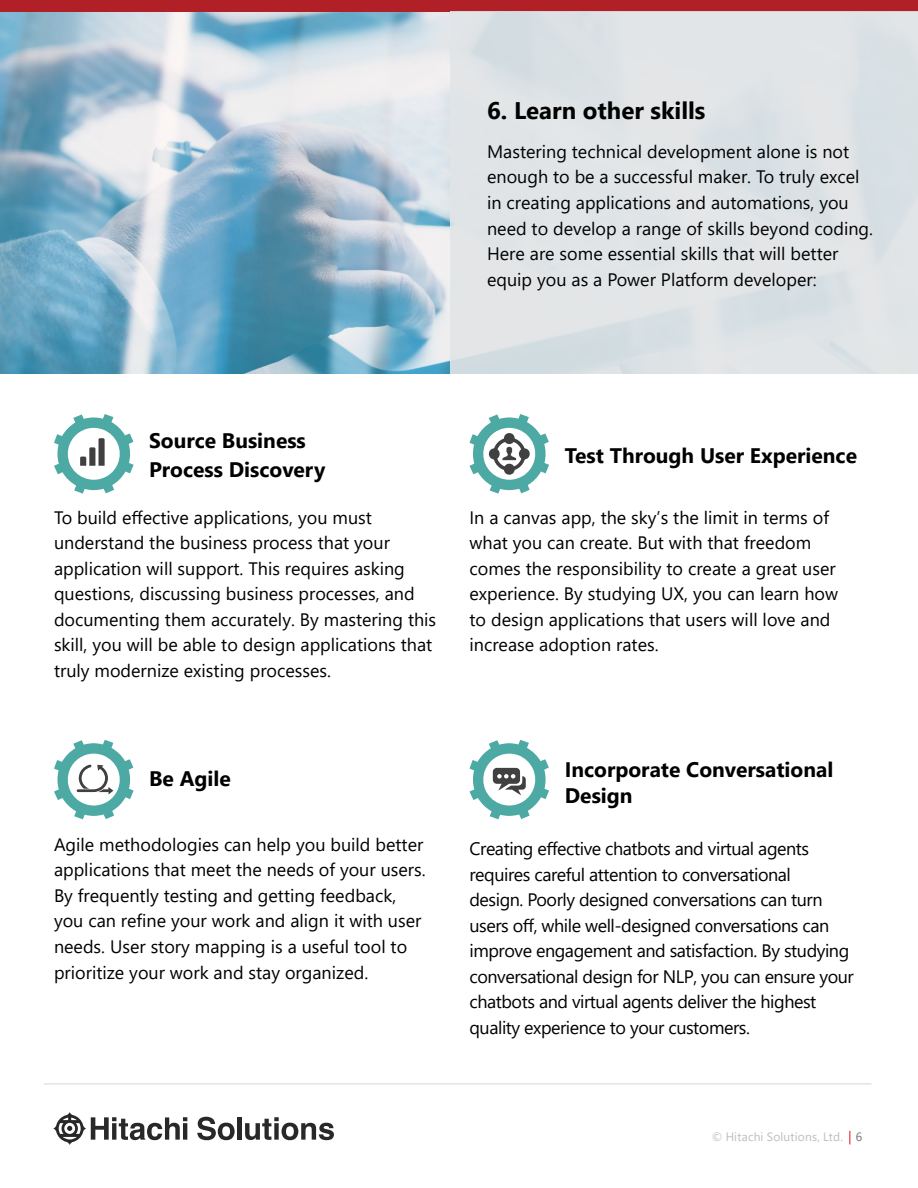
<style>
.page{position:relative;width:918px;height:1188px;background:#fff}
.page>*{position:absolute;margin:0;border:0;box-sizing:border-box;transform-origin:0 0}
.t1{font:700 24px "Segoe UI";color:#000101}
.t2{font:700 21px/28.5px "Segoe UI";color:#000101}
.t3{font:18px/25.5px "Segoe UI";color:#000101}
.t4{font:18px/25.5px "Segoe UI";letter-spacing:-.025em;color:#000101}
.t5{font:12px "Segoe UI";letter-spacing:.015em;color:#bdbdbd}
.s1{color:#717174}
</style>
<div class="page">
<svg style="left:0;top:11px;width:450px;height:363px;background:#9bbccf"></svg>
<svg style="left:53px;top:1112px;width:134px;height:33px"></svg>
<hr style="left:183px;top:1123px;width:4px;height:17px;background:#292829">
<svg style="left:197px;top:1117px;width:38px;height:23px"></svg>
<div style="left:237px;top:1117px;width:5px;height:23px;background:#292829"></div>
<svg style="left:245px;top:1117px;width:89px;height:23px"></svg>
<svg style="left:849px;top:1131px;width:1px;height:13px"></svg>
<div style="left:0;top:0;width:918px;height:11px;background:#b02026"></div>
<div style="left:450px;top:11px;width:468px;height:363px;background:#e2e5e7"></div>
<hr style="left:44px;top:1084px;width:828px;height:1px;background:#d7d5cf">
<svg style="left:54px;top:414px;width:80px;height:80px"></svg>
<svg style="left:54px;top:740px;width:80px;height:79px"></svg>
<svg style="left:470px;top:414px;width:79px;height:80px"></svg>
<svg style="left:470px;top:740px;width:79px;height:79px"></svg>
<h1 class="t1" style="left:487px;top:88px;width:220px">6. Learn other skills</h1>
<p class="t3" style="left:487px;top:137px;width:388px">Mastering technical development alone is not enough to be a successful maker. To truly excel in creating applications and automations, you need to develop a range of skills beyond coding.<br>Here are some essential skills that will better equip you as a Power Platform developer:</p>
<p class="t2" style="left:149px;top:425px;width:178px">Source Business<br>Process Discovery</p>
<p class="t3" style="left:54px;top:503px;width:384px">To build effective applications, you must understand the business process that your application will support. This requires asking questions, discussing business processes, and documenting them accurately. By mastering this skill, you will be able to design applications that truly modernize existing processes.</p>
<p class="t2" style="left:149px;top:763px;width:83px">Be Agile</p>
<p class="t3" style="left:54px;top:830px;width:373px">Agile methodologies can help you build better applications that meet the needs of your users.<br>By frequently testing and getting feedback, you can refine your work and align it with user needs. User story mapping is a useful tool to prioritize your work and stay organized.</p>
<p class="t2" style="left:565px;top:440px;width:294px">Test Through User Experience</p>
<p class="t3" style="left:470px;top:503px;width:370px">In a canvas app, the sky’s the limit in terms of what you can create. But with that freedom comes the responsibility to create a great user experience. By studying UX, you can learn how to design applications that users will love and increase adoption rates.</p>
<p class="t2" style="left:565px;top:756px;width:270px;line-height:25.5px">Incorporate Conversational<br>Design</p>
<p class="t4" style="left:470px;top:834px;width:386px">Creating effective chatbots and virtual agents requires careful attention to conversational<br>design. Poorly designed conversations can turn users off, while well-designed conversations can improve engagement and satisfaction. By studying conversational design for NLP, you can ensure your chatbots and virtual agents deliver the highest quality experience to your customers.</p>
<p class="t5" style="left:712px;top:1125px;width:152px">© Hitachi Solutions, Ltd. <span class="s1">6</span></p>
</div>
